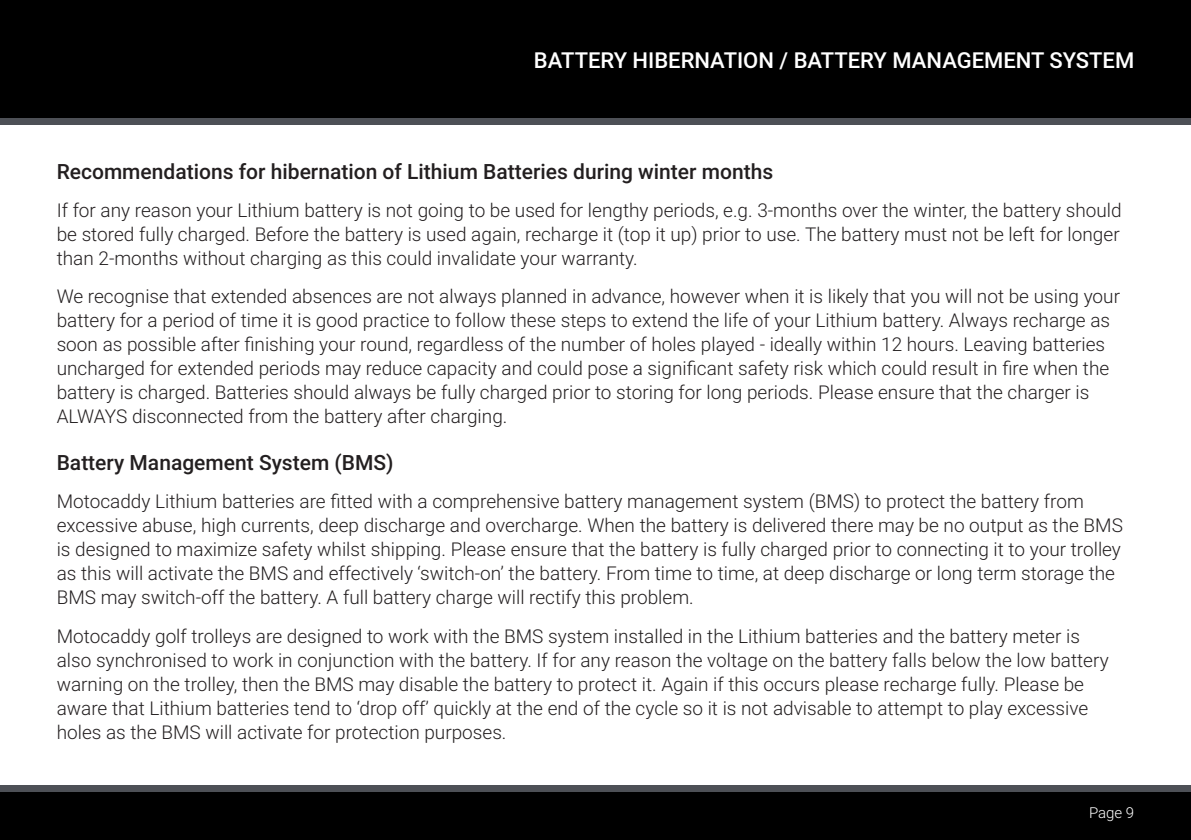
<style>
.page{position:relative;width:1191px;height:840px;background:#fff}
.page>*{position:absolute;margin:0;border:0;box-sizing:border-box;transform-origin:0 0}
.Right_Title{font:500 22px "Roboto";color:#fff}
.Headline{font:500 21px "Roboto";color:#231f20}
.Body{font:300 19px/24px "Roboto";color:#231f20}
.t1{font:300 15px "Roboto";color:#fff}
</style>
<div class="page">
<div style="left:0;top:790px;width:1191px;height:49px;background:#000"></div>
<div style="left:0;top:0;width:1191px;height:118px;background:#000"></div>
<div style="left:0;top:118px;width:1191px;height:6px;background:#4d5056"></div>
<div style="left:0;top:784px;width:1191px;height:7px;background:#4d5056"></div>
<p class="Right_Title" style="left:534px;top:45px;width:602px">BATTERY HIBERNATION / BATTERY MANAGEMENT SYSTEM</p>
<p class="Headline" style="left:57px;top:156px;width:718px">Recommendations for hibernation of Lithium Batteries during winter months</p>
<p class="Body" style="left:57px;top:197px;width:1066px;text-align:justify">If for any reason your Lithium battery is not going to be used for lengthy periods, e.g. 3-months over the winter, the battery should be stored fully charged. Before the battery is used again, recharge it (top it up) prior to use. The battery must not be left for longer than 2-months without charging as this could invalidate your warranty.</p>
<p class="Body" style="left:57px;top:283px;width:1064px">We recognise that extended absences are not always planned in advance, however when it is likely that you will not be using your battery for a period of time it is good practice to follow these steps to extend the life of your Lithium battery. Always recharge as soon as possible after finishing your round, regardless of the number of holes played - ideally within 12 hours. Leaving batteries uncharged for extended periods may reduce capacity and could pose a significant safety risk which could result in fire when the battery is charged. Batteries should always be fully charged prior to storing for long periods. Please ensure that the charger is ALWAYS disconnected from the battery after charging.</p>
<p class="Headline" style="left:57px;top:447px;width:338px">Battery Management System (BMS)</p>
<p class="Body" style="left:57px;top:488px;width:1067px">Motocaddy Lithium batteries are fitted with a comprehensive battery management system (BMS) to protect the battery from excessive abuse, high currents, deep discharge and overcharge. When the battery is delivered there may be no output as the BMS is designed to maximize safety whilst shipping. Please ensure that the battery is fully charged prior to connecting it to your trolley as this will activate the BMS and effectively ‘switch-on’ the battery. From time to time, at deep discharge or long term storage the BMS may switch-off the battery. A full battery charge will rectify this problem.</p>
<p class="Body" style="left:57px;top:622px;width:1053px">Motocaddy golf trolleys are designed to work with the BMS system installed in the Lithium batteries and the battery meter is also synchronised to work in conjunction with the battery. If for any reason the voltage on the battery falls below the low battery warning on the trolley, then the BMS may disable the battery to protect it. Again if this occurs please recharge fully. Please be aware that Lithium batteries tend to ‘drop off’ quickly at the end of the cycle so it is not advisable to attempt to play excessive holes as the BMS will activate for protection purposes.</p>
<p class="t1" style="left:1089px;top:802px;width:47px">Page 9</p>
</div>
